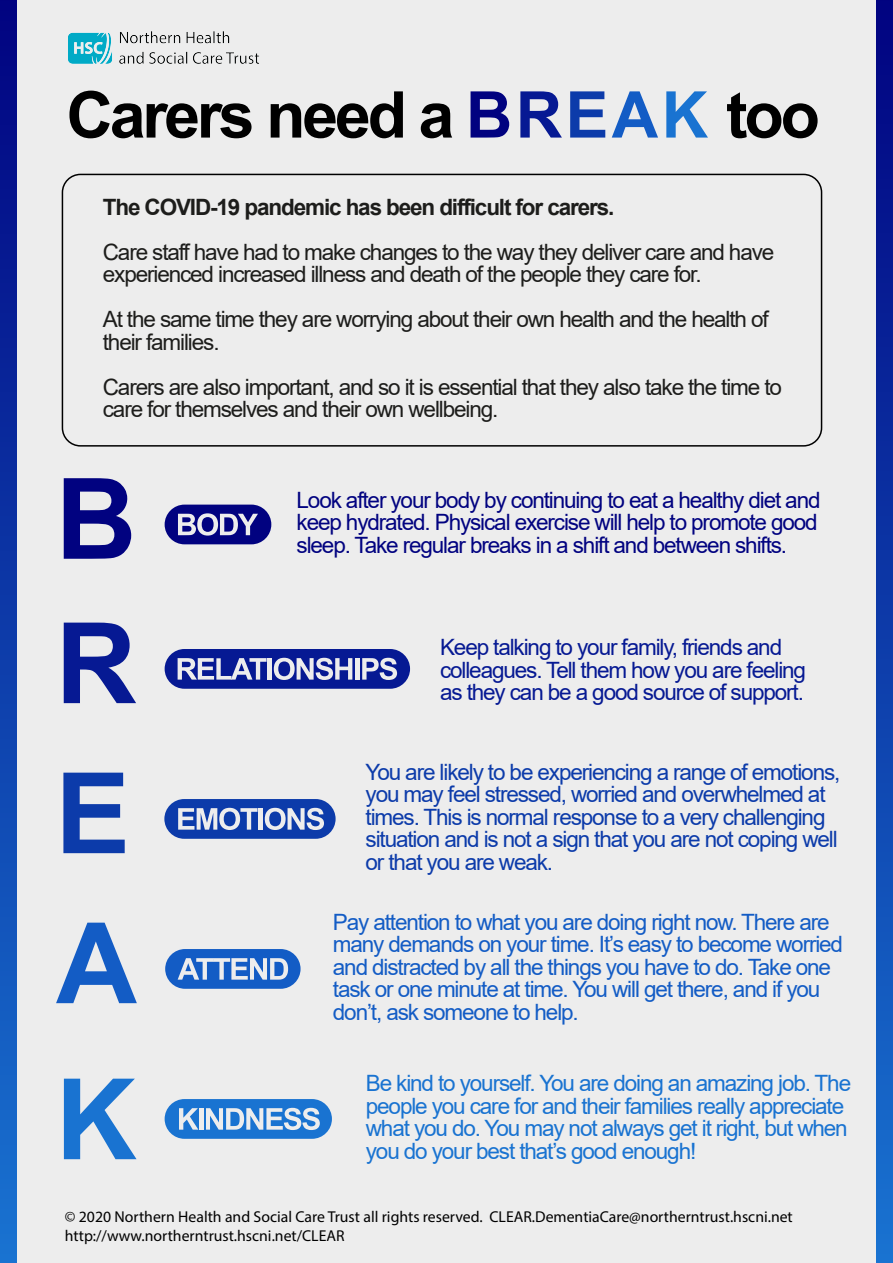
<style>
.page{position:relative;width:893px;height:1263px;background:#fff}
.page>*{position:absolute;margin:0;border:0;box-sizing:border-box;transform-origin:0 0}
.t1{font:700 64.5px "Arial";letter-spacing:-.05em;color:#000}
.t2{font:22.5px/22.5px "Arial";letter-spacing:-.05em;color:#1d1d1b}
.t3{font:22.5px/22.5px "Arial";letter-spacing:-.05em;color:#135cc5}
.t4{font:22.5px/22.5px "Arial";letter-spacing:-.05em;color:#0c3baa}
.t5{font:22.5px/22.5px "Arial";letter-spacing:-.05em;color:#1973d1}
.t6{font:22.5px/22.5px "Arial";letter-spacing:-.05em;color:#010280}
.t7{font:22.5px/22.5px "Arial";letter-spacing:-.05em;color:#061993}
.t8{font:700 22.5px "Arial";letter-spacing:-.05em;color:#1d1d1b}
.t9{font:15.75px/18.9px "Myriad Pro";color:#000}
.s1{color:#010280}
.s2{color:#061993}
.s3{color:#0c3baa}
.s4{color:#135cc5}
.s5{color:#1973d1}
</style>
<div class="page">
<div style="left:0;top:0;width:892px;height:1263px;background:#ededed"></div>
<svg style="left:64px;top:478px;width:67px;height:81px"></svg>
<svg style="left:64px;top:623px;width:72px;height:80px"></svg>
<svg style="left:63px;top:773px;width:62px;height:80px"></svg>
<svg style="left:56px;top:923px;width:81px;height:80px"></svg>
<div style="left:165px;top:505px;width:106px;height:39px;background:#010280;border-radius:20px"></div>
<svg style="left:178px;top:513px;width:80px;height:23px"></svg>
<div style="left:165px;top:649px;width:245px;height:40px;background:#061993;border-radius:20px"></div>
<svg style="left:178px;top:658px;width:89px;height:22px"></svg>
<hr style="left:268px;top:658px;width:4px;height:22px;background:#ededed">
<svg style="left:274px;top:658px;width:78px;height:22px"></svg>
<div style="left:355px;top:658px;width:5px;height:22px;background:#ededed"></div>
<svg style="left:362px;top:658px;width:35px;height:22px"></svg>
<div style="left:164px;top:799px;width:172px;height:40px;background:#0c3baa;border-radius:20px"></div>
<svg style="left:178px;top:808px;width:80px;height:22px"></svg>
<hr style="left:259px;top:808px;width:4px;height:22px;background:#ededed">
<svg style="left:265px;top:808px;width:59px;height:22px"></svg>
<div style="left:165px;top:949px;width:136px;height:40px;background:#135cc5;border-radius:20px"></div>
<svg style="left:178px;top:958px;width:110px;height:22px"></svg>
<svg style="left:64px;top:1079px;width:73px;height:80px"></svg>
<div style="left:165px;top:1099px;width:167px;height:40px;background:#1973d1;border-radius:20px"></div>
<svg style="left:179px;top:1108px;width:19px;height:22px"></svg>
<hr style="left:199px;top:1108px;width:4px;height:22px;background:#ededed">
<svg style="left:206px;top:1108px;width:114px;height:22px"></svg>
<div style="left:62px;top:174px;width:760px;height:273px;border:2px solid #000;border-radius:18px"></div>
<div style="left:0;top:1px;width:16px;height:1262px;background:linear-gradient(to bottom,#010380,#1973d1)"></div>
<div style="left:877px;top:0;width:16px;height:1263px;background:linear-gradient(to bottom,#010380,#1973d1)"></div>
<img style="left:68px;top:31px;width:191px;height:33px">
<h1 class="t1" style="left:66px;top:69px;width:755px">Carers need a <span class="s1">B</span><span class="s2">R</span><span class="s3">E</span><span class="s4">A</span><span class="s5">K</span> too</h1>
<p class="t8" style="left:103px;top:191px;width:513px">The COVID-19 pandemic has been difficult for carers.</p>
<p class="t2" style="left:103px;top:241px;width:673px">Care staff have had to make changes to the way they deliver care and have experienced increased illness and death of the people they care for.</p>
<p class="t2" style="left:103px;top:308px;width:667px">At the same time they are worrying about their own health and the health of their families.</p>
<p class="t2" style="left:103px;top:376px;width:681px">Carers are also important, and so it is essential that they also take the time to care for themselves and their own wellbeing.</p>
<p class="t6" style="left:297px;top:489px;width:525px">Look after your body by continuing to eat a healthy diet and keep hydrated. Physical exercise will help to promote good sleep. Take regular breaks in a shift and between shifts.</p>
<p class="t7" style="left:440px;top:636px;width:368px">Keep talking to your family, friends and colleagues. Tell them how you are feeling as they can be a good source of support.</p>
<p class="t4" style="left:366px;top:761px;width:476px">You are likely to be experiencing a range of emotions, you may feel stressed, worried and overwhelmed at times. This is normal response to a very challenging situation and is not a sign that you are not coping well or that you are weak.</p>
<p class="t3" style="left:333px;top:910px;width:512px">Pay attention to what you are doing right now. There are many demands on your time. It’s easy to become worried and distracted by all the things you have to do. Take one task or one minute at time. You will get there, and if you don’t, ask someone to help.</p>
<p class="t5" style="left:366px;top:1072px;width:487px">Be kind to yourself. You are doing an amazing job. The people you care for and their families really appreciate what you do. You may not always get it right, but when you do your best that’s good enough!</p>
<p class="t9" style="left:65px;top:1206px;width:729px">© 2020 Northern Health and Social Care Trust all rights reserved. CLEAR.DementiaCare@northerntrust.hscni.net http://www.northerntrust.hscni.net/CLEAR</p>
</div>
